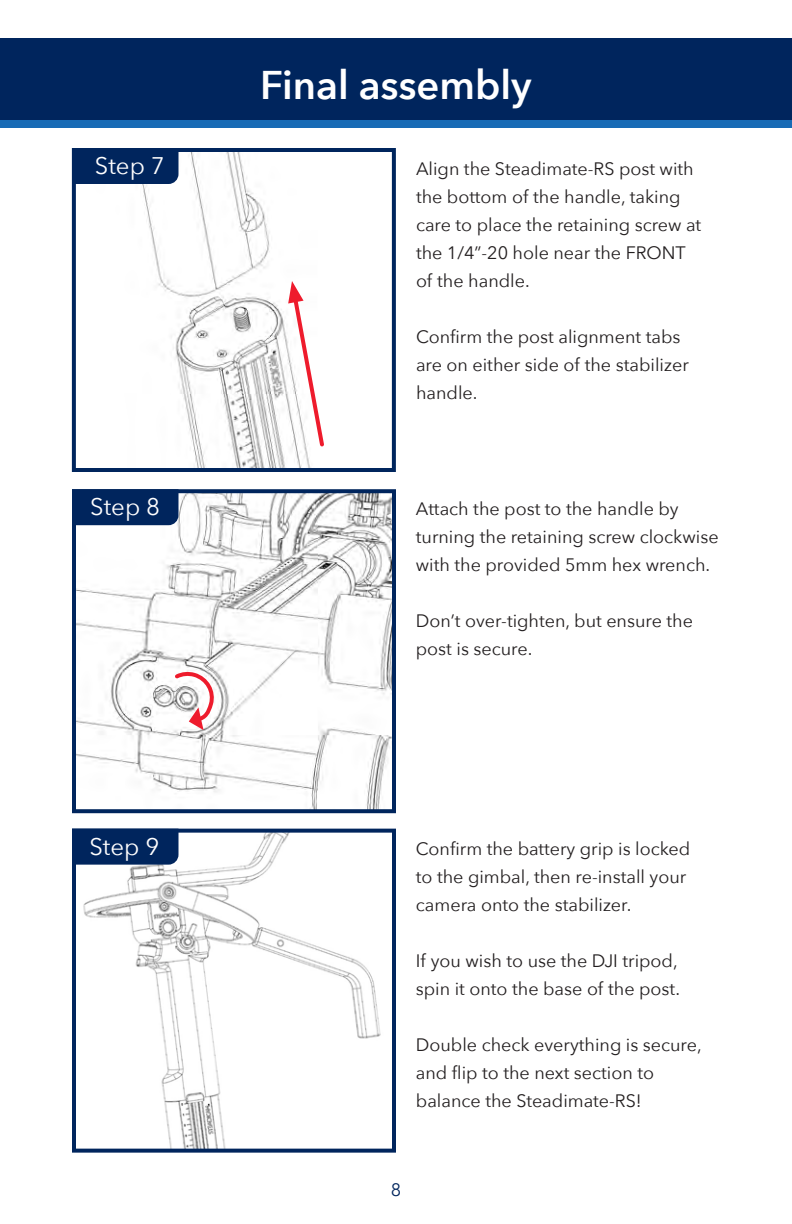
<style>
.page{position:relative;width:792px;height:1224px;background:#fff}
.page>*{position:absolute;margin:0;border:0;box-sizing:border-box;transform-origin:0 0}
.Page_Banner{font:600 40px "Avenir Next";color:#fff}
.t1{font:24px "Avenir Next";color:#fff}
.t2{font:18px/28px "Avenir Next";color:#231f20}
.t3{font:18px "Avenir Next";color:#00255d}
</style>
<div class="page">
<img style="left:143px;top:153px;width:167px;height:314px">
<div style="left:72px;top:148px;width:324px;height:324px;border:4px solid #00255d"></div>
<img style="left:83px;top:834px;width:298px;height:314px">
<div style="left:72px;top:829px;width:324px;height:324px;border:4px solid #00255d"></div>
<img style="left:77px;top:494px;width:314px;height:314px">
<div style="left:72px;top:489px;width:324px;height:324px;border:4px solid #00255d"></div>
<svg style="left:172px;top:668px;width:47px;height:62px"></svg>
<svg style="left:288px;top:281px;width:36px;height:168px"></svg>
<svg style="left:71px;top:148px;width:109px;height:38px;background:#133569"></svg>
<svg style="left:72px;top:489px;width:108px;height:38px;background:#0f3266"></svg>
<svg style="left:72px;top:828px;width:108px;height:39px;background:#14366a"></svg>
<div style="left:0;top:38px;width:792px;height:90px;background:#186bb5"></div>
<div style="left:0;top:38px;width:792px;height:82px;background:#00255d"></div>
<p class="Page_Banner" style="left:260px;top:51px;width:273px">Final assembly</p>
<p class="t1" style="left:95px;top:145px;width:71px">Step 7</p>
<p class="t2" style="left:416px;top:154px;width:287px">Align the Steadimate-RS post with the bottom of the handle, taking care to place the retaining screw at the 1/4”-20 hole near the FRONT of the handle.</p>
<p class="t2" style="left:416px;top:322px;width:274px">Confirm the post alignment tabs are on either side of the stabilizer handle.</p>
<p class="t1" style="left:90px;top:487px;width:71px">Step 8</p>
<p class="t2" style="left:416px;top:494px;width:304px">Attach the post to the handle by turning the retaining screw clockwise with the provided 5mm hex wrench.</p>
<p class="t2" style="left:416px;top:606px;width:279px">Don’t over-tighten, but ensure the post is secure.</p>
<p class="t1" style="left:90px;top:826px;width:71px">Step 9</p>
<p class="t2" style="left:416px;top:834px;width:276px">Confirm the battery grip is locked to the gimbal, then re-install your camera onto the stabilizer.</p>
<p class="t2" style="left:416px;top:946px;width:266px">If you wish to use the DJI tripod, spin it onto the base of the post.</p>
<p class="t2" style="left:416px;top:1030px;width:287px">Double check everything is secure, and flip to the next section to balance the Steadimate-RS!</p>
<p class="t3" style="left:391px;top:1175px;width:12px">8</p>
</div>
